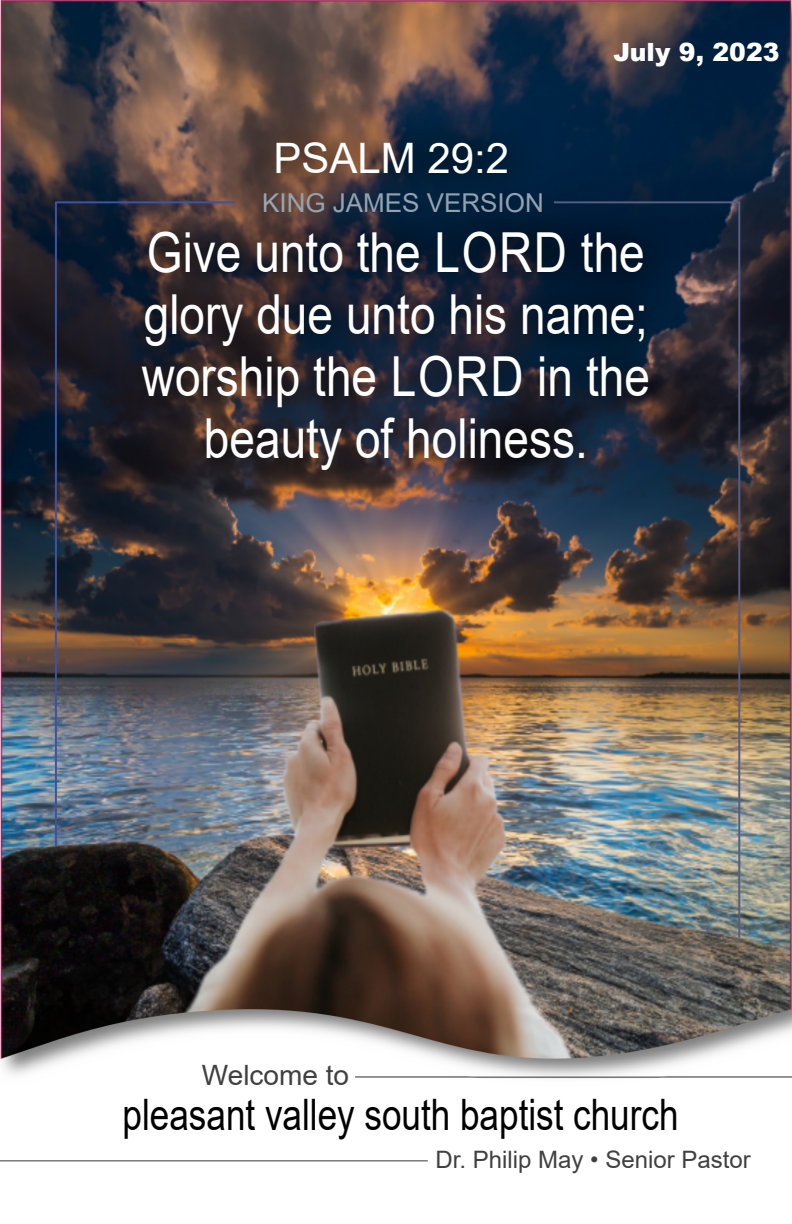
<style>
.page{position:relative;width:792px;height:1224px;background:#fff}
.page>*{position:absolute;margin:0;border:0;box-sizing:border-box;transform-origin:0 0}
.t1{font:55.2px/62px "Arial";color:#fff;text-align:center;scale:.83 1}
.t2{font:43.4px "Arial";color:#000;scale:.81 1}
.t3{font:42px "Arial";color:#fff}
.t4{font:28px "Arial";color:#404040}
.t5{font:26px "Arial";color:#99a7b4}
.t6{font:900 25.2px "Arial";color:#fff}
.t7{font:24px "Arial";color:#404040}
</style>
<div class="page">
<hr style="left:0;top:1160px;width:428px;height:1px;background:#666">
<img style="left:0;top:0;width:792px;height:1079px">
<img style="left:99px;top:187px;width:594px;height:327px">
<img style="left:232px;top:97px;width:319px;height:121px">
<img style="left:552px;top:200px;width:189px;height:739px">
<svg style="left:54px;top:200px;width:183px;height:648px;background:#3a3a43"></svg>
<p class="t3" style="left:273px;top:142px;width:237px">PSALM 29:2</p>
<p class="t5" style="left:262px;top:193px;width:283px">KING JAMES VERSION</p>
<p class="t6" style="left:614px;top:42px;width:168px">July 9, 2023</p>
<p class="t1" style="left:142px;top:227px;width:614px">Give unto the LORD the glory due unto his name; worship the LORD in the beauty of holiness.</p>
<p class="t4" style="left:202px;top:1064px;width:149px">Welcome to</p>
<p class="t2" style="left:123px;top:1099px;width:688px">pleasant valley south baptist church</p>
<p class="t7" style="left:436px;top:1150px;width:317px">Dr. Philip May • Senior Pastor</p>
</div>
